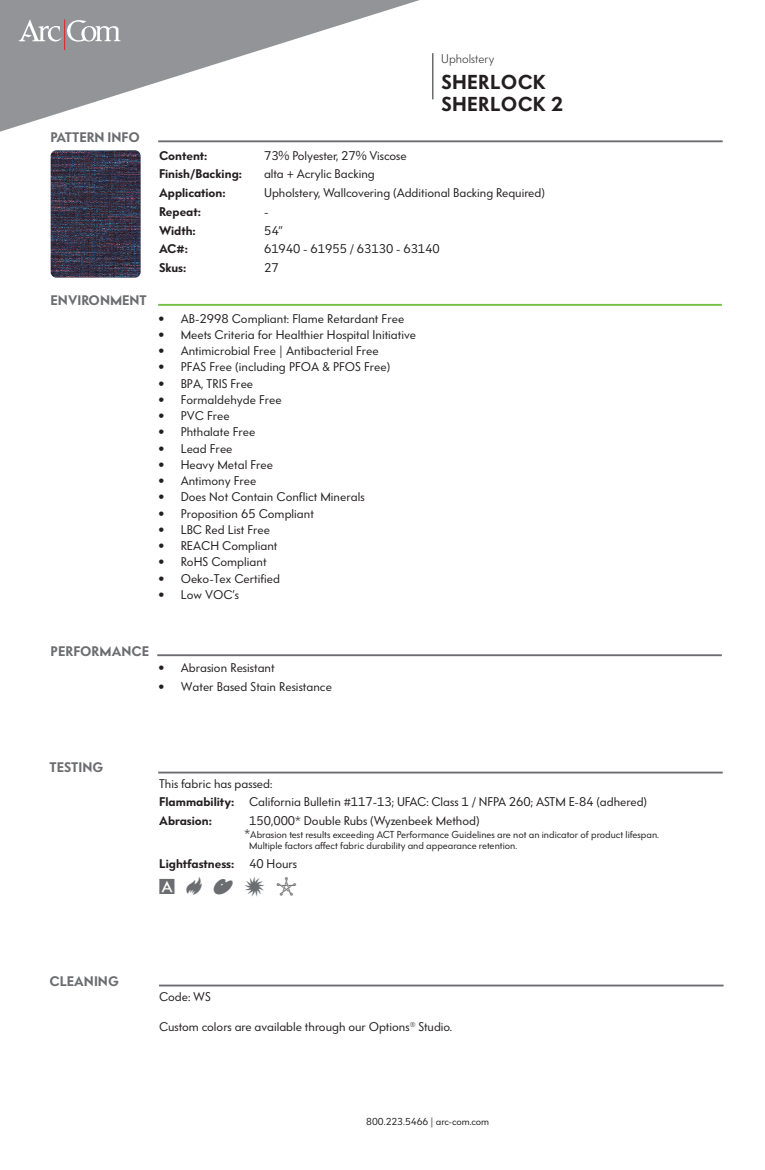
<style>
.page{position:relative;width:765px;height:1170px;background:#fff}
.page>*{position:absolute;margin:0;border:0;box-sizing:border-box;transform-origin:0 0}
.t1{font:700 20px "VF Sans";letter-spacing:.015em;color:#231f20}
.t2{font:20px "Futura Act";letter-spacing:.56em;color:#6c6d70}
.t3{font:700 13.75px "VF Sans";color:#6c6d70}
.t4{font:500 12.5px "VF Sans";color:#231f20}
.t5{font:700 12.5px "VF Sans";color:#231f20}
.t6{font:12.5px "VF Sans";color:#231f20}
.t7{font:500 10px "VF Sans";color:#231f20}
.s1{font-weight:700}
.s2{font-size:12.5px}
.s3{font-weight:500}
</style>
<div class="page">
<hr style="left:432px;top:53px;width:1px;height:46px;background:#231f20">
<svg style="left:0;top:0;width:420px;height:132px"></svg>
<svg style="left:19px;top:19px;width:102px;height:23px"></svg>
<hr style="left:64px;top:19px;width:1px;height:31px;background:#eb1d25">
<hr style="left:158px;top:140px;width:565px;height:2px;background:#6c6d70">
<hr style="left:158px;top:772px;width:565px;height:2px;background:#6c6d70">
<hr style="left:159px;top:985px;width:565px;height:1px;background:#6c6d70">
<hr style="left:158px;top:304px;width:564px;height:2px;background:#71bf44">
<img style="left:51px;top:150px;width:90px;height:128px">
<hr style="left:157px;top:654px;width:565px;height:2px;background:#6c6d70">
<p class="t3" style="left:51px;top:127px;width:91px">PATTERN INFO</p>
<p class="t3" style="left:51px;top:290px;width:98px">ENVIRONMENT</p>
<p class="t6" style="left:441px;top:51px;width:54px">Upholstery</p>
<p class="t1" style="left:441px;top:68px;width:106px">SHERLOCK</p>
<p class="t1" style="left:441px;top:90px;width:124px">SHERLOCK 2</p>
<p class="t5" style="left:159px;top:146px;width:50px">Content:</p>
<p class="t4" style="left:264px;top:148px;width:144px">73% Polyester, 27% Viscose</p>
<p class="t5" style="left:159px;top:165px;width:84px">Finish/Backing:</p>
<p class="t4" style="left:264px;top:166px;width:112px">alta + Acrylic Backing</p>
<p class="t5" style="left:159px;top:184px;width:68px">Application:</p>
<p class="t4" style="left:264px;top:185px;width:282px">Upholstery, Wallcovering (Additional Backing Required)</p>
<p class="t5" style="left:159px;top:203px;width:43px">Repeat:</p>
<p class="t4" style="left:264px;top:204px;width:6px">-</p>
<p class="t5" style="left:159px;top:221px;width:38px">Width:</p>
<p class="t4" style="left:264px;top:223px;width:20px">54”</p>
<p class="t5" style="left:159px;top:240px;width:30px">AC#:</p>
<p class="t4" style="left:264px;top:241px;width:177px">61940 - 61955 / 63130 - 63140</p>
<p class="t5" style="left:159px;top:259px;width:29px">Skus:</p>
<p class="t4" style="left:264px;top:260px;width:16px">27</p>
<p class="t4" style="left:158px;top:310px;width:248px">• AB-2998 Compliant: Flame Retardant Free</p>
<p class="t4" style="left:158px;top:327px;width:259px">• Meets Criteria for Healthier Hospital Initiative</p>
<p class="t4" style="left:158px;top:343px;width:222px">• Antimicrobial Free | Antibacterial Free</p>
<p class="t4" style="left:158px;top:359px;width:234px">• PFAS Free (including PFOA &amp; PFOS Free)</p>
<p class="t4" style="left:158px;top:375px;width:97px">• BPA, TRIS Free</p>
<p class="t4" style="left:158px;top:392px;width:125px">• Formaldehyde Free</p>
<p class="t4" style="left:158px;top:408px;width:73px">• PVC Free</p>
<p class="t4" style="left:158px;top:424px;width:99px">• Phthalate Free</p>
<p class="t4" style="left:158px;top:440px;width:76px">• Lead Free</p>
<p class="t4" style="left:158px;top:457px;width:117px">• Heavy Metal Free</p>
<p class="t4" style="left:158px;top:473px;width:100px">• Antimony Free</p>
<p class="t4" style="left:158px;top:489px;width:208px">• Does Not Contain Conflict Minerals</p>
<p class="t4" style="left:158px;top:505px;width:157px">• Proposition 65 Compliant</p>
<p class="t4" style="left:158px;top:522px;width:113px">• LBC Red List Free</p>
<p class="t4" style="left:158px;top:538px;width:121px">• REACH Compliant</p>
<p class="t4" style="left:158px;top:554px;width:110px">• RoHS Compliant</p>
<p class="t4" style="left:158px;top:570px;width:123px">• Oeko-Tex Certified</p>
<p class="t4" style="left:158px;top:587px;width:83px">• Low VOC’s</p>
<p class="t3" style="left:51px;top:642px;width:100px">PERFORMANCE</p>
<p class="t4" style="left:158px;top:660px;width:118px">• Abrasion Resistant</p>
<p class="t4" style="left:158px;top:679px;width:175px">• Water Based Stain Resistance</p>
<p class="t3" style="left:49px;top:758px;width:55px">TESTING</p>
<p class="t4" style="left:159px;top:776px;width:115px">This fabric has passed:</p>
<p class="t4" style="left:159px;top:794px;width:489px"><span class="s1">Flammability:</span> California Bulletin #117-13; UFAC: Class 1 / NFPA 260; ASTM E-84 (adhered)</p>
<p class="t5" style="left:159px;top:812px;width:54px">Abrasion:</p>
<p class="t4" style="left:249px;top:813px;width:232px">150,000* Double Rubs (Wyzenbeek Method)</p>
<p class="t7" style="left:245px;top:828px;width:416px"><span class="s2">*</span>Abrasion test results exceeding ACT Performance Guidelines are not an indicator of product lifespan.</p>
<p class="t7" style="left:249px;top:839px;width:270px">Multiple factors affect fabric durability and appearance retention.</p>
<p class="t5" style="left:159px;top:854px;width:139px">Lightfastness: <span class="s3">40 Hours</span></p>
<p class="t2" style="left:159px;top:874px;width:139px">ÅƒøßÍ</p>
<p class="t3" style="left:49px;top:971px;width:71px">CLEANING</p>
<p class="t4" style="left:159px;top:989px;width:53px">Code: WS</p>
<p class="t4" style="left:159px;top:1019px;width:295px">Custom colors are available through our Options® Studio.</p>
<p class="t7" style="left:366px;top:1115px;width:124px">800.223.5466 | arc-com.com</p>
</div>
